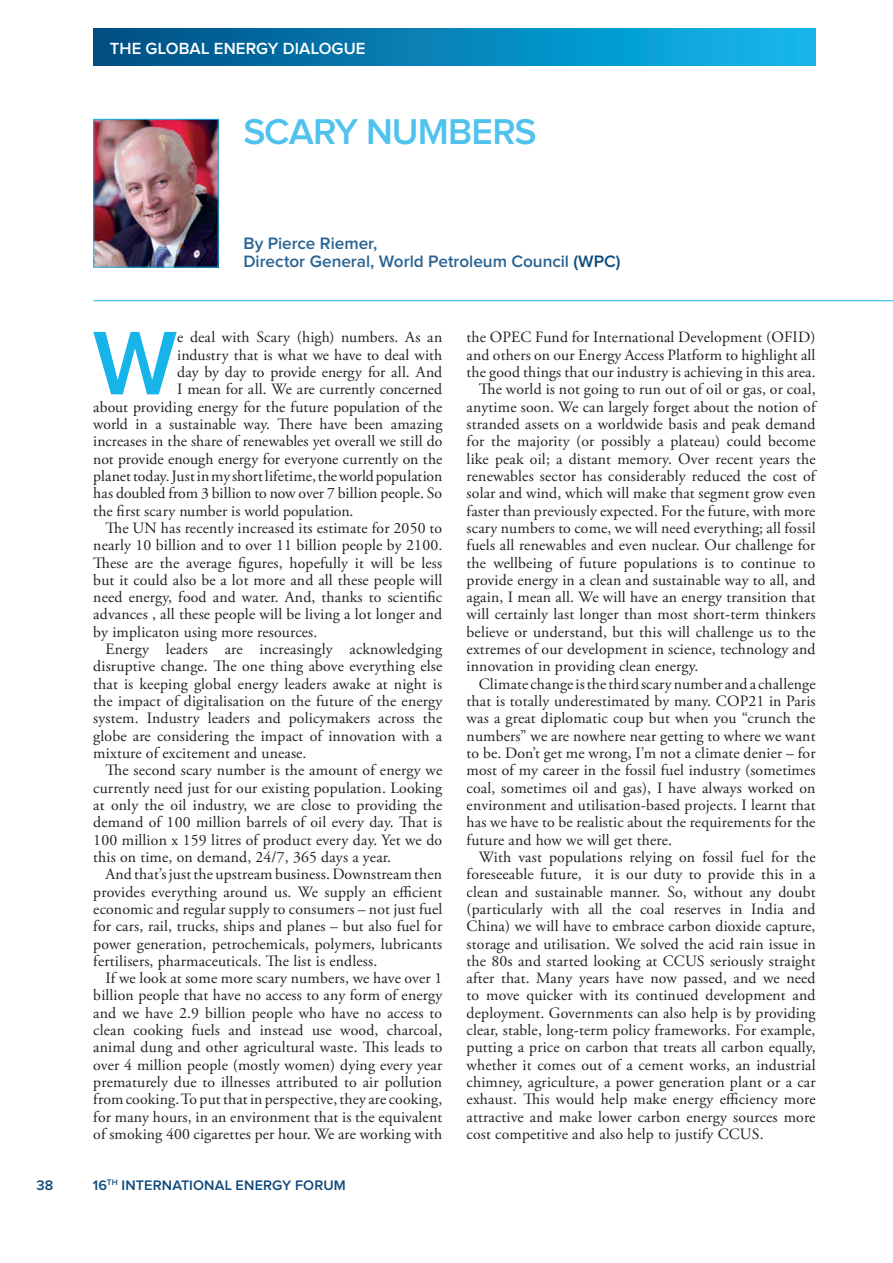
<style>
.page{position:relative;width:893px;height:1263px;background:#fff}
.page>*{position:absolute;margin:0;border:0;box-sizing:border-box;transform-origin:0 0}
.t1{font:600 93.6px "Proxima Nova";color:#17b4e9}
.t2{font:600 37.2px "Proxima Nova";letter-spacing:-.025em;color:#50c2ee}
.t3{font:600 17.1px/18.6px "Proxima Nova";color:#296393}
.t4{font:600 16.8px "Proxima Nova";letter-spacing:.005em;color:#fff}
.t5{font:15.75px "Adobe Garamond Pro";letter-spacing:.01em;color:#231f20}
.t6{font:600 14.25px "Proxima Nova";letter-spacing:.01em;color:#0f4a7d}
.s1{color:#074b7e}
</style>
<div class="page">
<div style="left:93px;top:29px;width:722px;height:36px;background:linear-gradient(to right,#004e82,#10baef)"></div>
<img style="left:96px;top:121px;width:120px;height:144px">
<hr style="left:93px;top:300px;width:800px;height:1px;background:#17b4e9">
<p class="t4" style="left:110px;top:38px;width:257px">THE GLOBAL ENERGY DIALOGUE</p>
<h2 class="t2" style="left:243px;top:110px;width:295px">SCARY NUMBERS</h2>
<p class="t3" style="left:243px;top:233px;width:379px">By Pierce Riemer,<br>Director General, World Petroleum Council <span class="s1">(WPC)</span></p>
<h1 class="t1" style="left:93px;top:307px;width:86px">W</h1>
<p class="t5" style="left:177px;top:331px;width:266px">e deal with Scary (high) numbers. As an</p>
<p class="t5" style="left:177px;top:348px;width:267px">industry that is what we have to deal with</p>
<p class="t5" style="left:177px;top:366px;width:266px">day by day to provide energy for all. And</p>
<p class="t5" style="left:177px;top:383px;width:267px">I mean for all. We are currently concerned</p>
<p class="t5" style="left:93px;top:400px;width:350px">about providing energy for the future population of the</p>
<p class="t5" style="left:93px;top:418px;width:351px">world in a sustainable way. There have been amazing</p>
<p class="t5" style="left:93px;top:435px;width:350px">increases in the share of renewables yet overall we still do</p>
<p class="t5" style="left:93px;top:452px;width:350px">not provide enough energy for everyone currently on the</p>
<p class="t5" style="left:93px;top:470px;width:350px">planet today. Just in my short lifetime, the world population</p>
<p class="t5" style="left:93px;top:487px;width:350px">has doubled from 3 billion to now over 7 billion people. So</p>
<p class="t5" style="left:93px;top:504px;width:262px">the first scary number is world population.</p>
<p class="t5" style="left:105px;top:522px;width:338px">The UN has recently increased its estimate for 2050 to</p>
<p class="t5" style="left:93px;top:539px;width:350px">nearly 10 billion and to over 11 billion people by 2100.</p>
<p class="t5" style="left:93px;top:556px;width:350px">These are the average figures, hopefully it will be less</p>
<p class="t5" style="left:93px;top:574px;width:350px">but it could also be a lot more and all these people will</p>
<p class="t5" style="left:93px;top:591px;width:350px">need energy, food and water. And, thanks to scientific</p>
<p class="t5" style="left:93px;top:608px;width:350px">advances , all these people will be living a lot longer and</p>
<p class="t5" style="left:93px;top:626px;width:226px">by implicaton using more resources.</p>
<p class="t5" style="left:105px;top:643px;width:338px">Energy leaders are increasingly acknowledging</p>
<p class="t5" style="left:93px;top:660px;width:350px">disruptive change. The one thing above everything else</p>
<p class="t5" style="left:93px;top:677px;width:350px">that is keeping global energy leaders awake at night is</p>
<p class="t5" style="left:93px;top:695px;width:350px">the impact of digitalisation on the future of the energy</p>
<p class="t5" style="left:93px;top:712px;width:350px">system. Industry leaders and policymakers across the</p>
<p class="t5" style="left:93px;top:729px;width:350px">globe are considering the impact of innovation with a</p>
<p class="t5" style="left:93px;top:747px;width:215px">mixture of excitement and unease.</p>
<p class="t5" style="left:105px;top:764px;width:338px">The second scary number is the amount of energy we</p>
<p class="t5" style="left:93px;top:781px;width:350px">currently need just for our existing population. Looking</p>
<p class="t5" style="left:93px;top:799px;width:350px">at only the oil industry, we are close to providing the</p>
<p class="t5" style="left:93px;top:816px;width:350px">demand of 100 million barrels of oil every day. That is</p>
<p class="t5" style="left:93px;top:833px;width:350px">100 million x 159 litres of product every day. Yet we do</p>
<p class="t5" style="left:93px;top:851px;width:299px">this on time, on demand, 24/7, 365 days a year.</p>
<p class="t5" style="left:105px;top:868px;width:338px">And that’s just the upstream business. Downstream then</p>
<p class="t5" style="left:93px;top:885px;width:350px">provides everything around us. We supply an efficient</p>
<p class="t5" style="left:93px;top:903px;width:350px">economic and regular supply to consumers – not just fuel</p>
<p class="t5" style="left:93px;top:920px;width:350px">for cars, rail, trucks, ships and planes – but also fuel for</p>
<p class="t5" style="left:93px;top:937px;width:350px">power generation, petrochemicals, polymers, lubricants</p>
<p class="t5" style="left:93px;top:955px;width:285px">fertilisers, pharmaceuticals. The list is endless.</p>
<p class="t5" style="left:105px;top:972px;width:338px">If we look at some more scary numbers, we have over 1</p>
<p class="t5" style="left:93px;top:989px;width:350px">billion people that have no access to any form of energy</p>
<p class="t5" style="left:93px;top:1007px;width:350px">and we have 2.9 billion people who have no access to</p>
<p class="t5" style="left:93px;top:1024px;width:350px">clean cooking fuels and instead use wood, charcoal,</p>
<p class="t5" style="left:93px;top:1041px;width:350px">animal dung and other agricultural waste. This leads to</p>
<p class="t5" style="left:93px;top:1058px;width:350px">over 4 million people (mostly women) dying every year</p>
<p class="t5" style="left:93px;top:1076px;width:350px">prematurely due to illnesses attributed to air pollution</p>
<p class="t5" style="left:93px;top:1093px;width:350px">from cooking. To put that in perspective, they are cooking,</p>
<p class="t5" style="left:93px;top:1110px;width:350px">for many hours, in an environment that is the equivalent</p>
<p class="t5" style="left:93px;top:1128px;width:350px">of smoking 400 cigarettes per hour. We are working with</p>
<p class="t6" style="left:37px;top:1177px;width:18px">38</p>
<p class="t6" style="left:93px;top:1177px;width:255px">16<sup>TH</sup> INTERNATIONAL ENERGY FORUM</p>
<p class="t5" style="left:467px;top:331px;width:350px">the OPEC Fund for International Development (OFID)</p>
<p class="t5" style="left:467px;top:348px;width:350px">and others on our Energy Access Platform to highlight all</p>
<p class="t5" style="left:467px;top:366px;width:350px">the good things that our industry is achieving in this area.</p>
<p class="t5" style="left:479px;top:383px;width:338px">The world is not going to run out of oil or gas, or coal,</p>
<p class="t5" style="left:467px;top:400px;width:350px">anytime soon. We can largely forget about the notion of</p>
<p class="t5" style="left:467px;top:418px;width:350px">stranded assets on a worldwide basis and peak demand</p>
<p class="t5" style="left:467px;top:435px;width:350px">for the majority (or possibly a plateau) could become</p>
<p class="t5" style="left:467px;top:452px;width:350px">like peak oil; a distant memory. Over recent years the</p>
<p class="t5" style="left:467px;top:470px;width:350px">renewables sector has considerably reduced the cost of</p>
<p class="t5" style="left:467px;top:487px;width:350px">solar and wind, which will make that segment grow even</p>
<p class="t5" style="left:467px;top:504px;width:350px">faster than previously expected. For the future, with more</p>
<p class="t5" style="left:467px;top:522px;width:350px">scary numbers to come, we will need everything; all fossil</p>
<p class="t5" style="left:467px;top:539px;width:350px">fuels all renewables and even nuclear. Our challenge for</p>
<p class="t5" style="left:467px;top:556px;width:350px">the wellbeing of future populations is to continue to</p>
<p class="t5" style="left:467px;top:574px;width:350px">provide energy in a clean and sustainable way to all, and</p>
<p class="t5" style="left:467px;top:591px;width:350px">again, I mean all. We will have an energy transition that</p>
<p class="t5" style="left:467px;top:608px;width:350px">will certainly last longer than most short-term thinkers</p>
<p class="t5" style="left:467px;top:626px;width:350px">believe or understand, but this will challenge us to the</p>
<p class="t5" style="left:467px;top:643px;width:350px">extremes of our development in science, technology and</p>
<p class="t5" style="left:467px;top:660px;width:233px">innovation in providing clean energy.</p>
<p class="t5" style="left:479px;top:677px;width:338px">Climate change is the third scary number and a challenge</p>
<p class="t5" style="left:467px;top:695px;width:350px">that is totally underestimated by many. COP21 in Paris</p>
<p class="t5" style="left:467px;top:712px;width:350px">was a great diplomatic coup but when you “crunch the</p>
<p class="t5" style="left:467px;top:729px;width:350px">numbers” we are nowhere near getting to where we want</p>
<p class="t5" style="left:467px;top:747px;width:350px">to be. Don’t get me wrong, I’m not a climate denier – for</p>
<p class="t5" style="left:467px;top:764px;width:350px">most of my career in the fossil fuel industry (sometimes</p>
<p class="t5" style="left:467px;top:781px;width:350px">coal, sometimes oil and gas), I have always worked on</p>
<p class="t5" style="left:467px;top:799px;width:350px">environment and utilisation-based projects. I learnt that</p>
<p class="t5" style="left:467px;top:816px;width:350px">has we have to be realistic about the requirements for the</p>
<p class="t5" style="left:467px;top:833px;width:207px">future and how we will get there.</p>
<p class="t5" style="left:479px;top:851px;width:338px">With vast populations relying on fossil fuel for the</p>
<p class="t5" style="left:467px;top:868px;width:350px">foreseeable future, it is our duty to provide this in a</p>
<p class="t5" style="left:467px;top:885px;width:350px">clean and sustainable manner. So, without any doubt</p>
<p class="t5" style="left:467px;top:903px;width:350px">(particularly with all the coal reserves in India and</p>
<p class="t5" style="left:467px;top:920px;width:350px">China) we will have to embrace carbon dioxide capture,</p>
<p class="t5" style="left:467px;top:937px;width:350px">storage and utilisation. We solved the acid rain issue in</p>
<p class="t5" style="left:467px;top:955px;width:350px">the 80s and started looking at CCUS seriously straight</p>
<p class="t5" style="left:467px;top:972px;width:350px">after that. Many years have now passed, and we need</p>
<p class="t5" style="left:467px;top:989px;width:350px">to move quicker with its continued development and</p>
<p class="t5" style="left:467px;top:1007px;width:350px">deployment. Governments can also help is by providing</p>
<p class="t5" style="left:467px;top:1024px;width:350px">clear, stable, long-term policy frameworks. For example,</p>
<p class="t5" style="left:467px;top:1041px;width:350px">putting a price on carbon that treats all carbon equally,</p>
<p class="t5" style="left:467px;top:1058px;width:350px">whether it comes out of a cement works, an industrial</p>
<p class="t5" style="left:467px;top:1076px;width:350px">chimney, agriculture, a power generation plant or a car</p>
<p class="t5" style="left:467px;top:1093px;width:350px">exhaust. This would help make energy efficiency more</p>
<p class="t5" style="left:467px;top:1110px;width:350px">attractive and make lower carbon energy sources more</p>
<p class="t5" style="left:467px;top:1128px;width:298px">cost competitive and also help to justify CCUS.</p>
</div>
